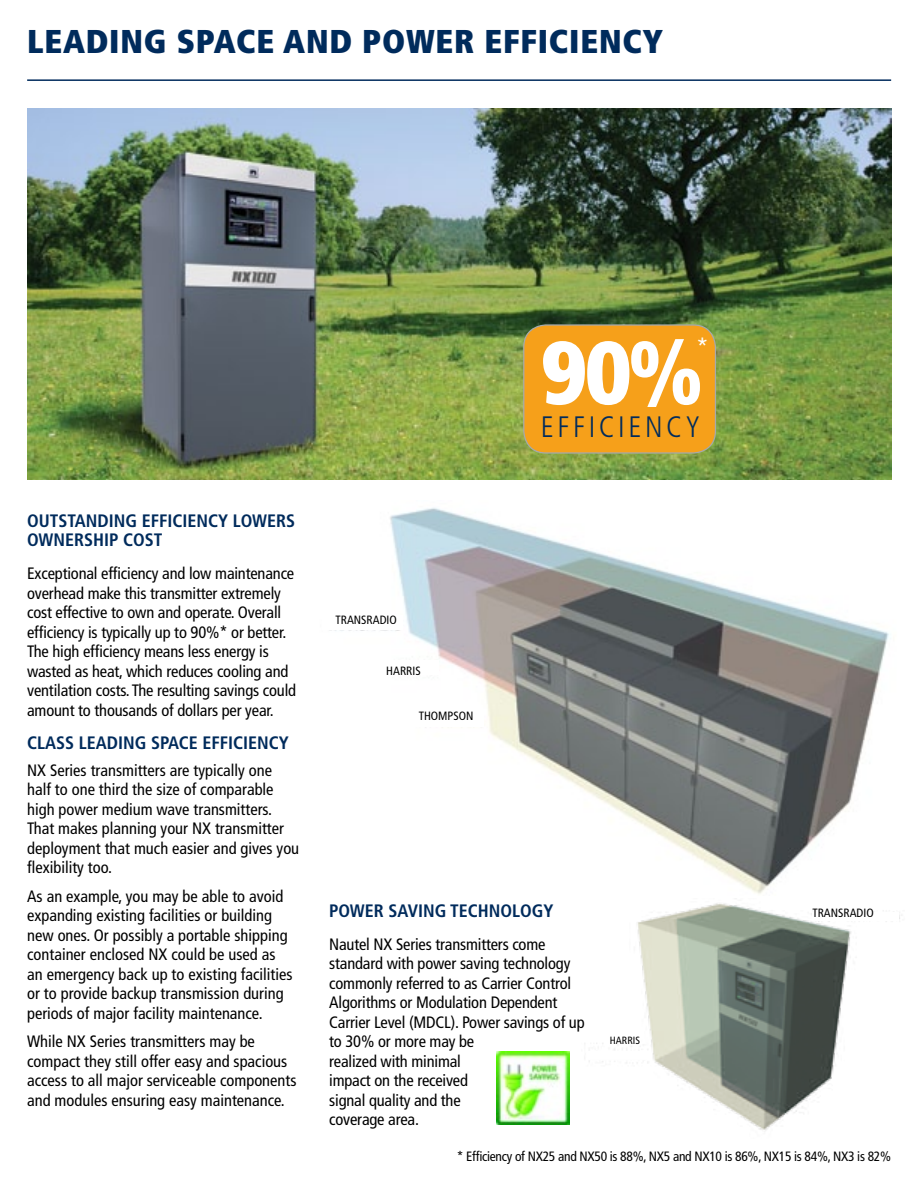
<style>
.page{position:relative;width:918px;height:1188px;background:#fff}
.page>*{position:absolute;margin:0;border:0;box-sizing:border-box;transform-origin:0 0}
.t1{font:900 condensed 88.65px "Frutiger";color:#fff}
.t2{font:900 condensed 33px "Frutiger";letter-spacing:.025em;color:#002b5c}
.t3{font:300 condensed 29.55px "Frutiger";letter-spacing:.12em;color:#002b5c}
.t4{font:28.5px "Helvetica Neue";color:#fff}
.t5{font:700 condensed 18px/19.5px "Frutiger";color:#002b5c}
.t6{font:condensed 16.5px/19.5px "Frutiger";color:#000}
.t7{font:condensed 13.5px "Frutiger";letter-spacing:-.02em;color:#000}
.t8{font:condensed 12px "Frutiger";color:#000}
.t9{font:condensed 10.5px "Frutiger";color:#000}
</style>
<div class="page">
<img style="left:329px;top:507px;width:560px;height:387px">
<img style="left:27px;top:108px;width:865px;height:372px">
<img style="left:589px;top:903px;width:313px;height:228px">
<hr style="left:27px;top:79px;width:864px;height:2px;background:#002b5c">
<div style="left:524px;top:325px;width:191px;height:128px;background:#f6a01a;border-radius:22px"></div>
<div style="left:523px;top:324px;width:193px;height:130px;border:1px solid #a7a9ac;border-radius:22px"></div>
<img style="left:496px;top:1052px;width:73px;height:73px">
<div style="left:812px;top:913px;width:87px;height:8px;background:#fff"></div>
<div style="left:586px;top:1051px;width:64px;height:10px;background:#fff"></div>
<div style="left:322px;top:615px;width:81px;height:15px;background:#fff"></div>
<div style="left:358px;top:660px;width:81px;height:15px;background:#fff"></div>
<div style="left:403px;top:710px;width:81px;height:17px;background:#fff"></div>
<h2 class="t2" style="left:27px;top:22px;width:474px">LEADING SPACE AND POWER EFFICI</h2>
<h2 class="t2" style="left:580px;top:22px;width:41px">ENCY</h2>
<p class="t5" style="left:27px;top:511px;width:270px">OUTSTANDING EFFICIENCY LOWERS<br>OWNERSHIP COST</p>
<p class="t6" style="left:27px;top:564px;width:270px">Exceptional efficiency and low maintenance overhead make this transmitter extremely cost effective to own and operate. Overall efficiency is typically up to 90%* or better.<br>The high efficiency means less energy is wasted as heat, which reduces cooling and ventilation costs. The resulting savings could amount to thousands of dollars per year.</p>
<p class="t5" style="left:27px;top:733px;width:263px">CLASS LEADING SPACE EFFICIENCY</p>
<p class="t6" style="left:27px;top:760px;width:274px">NX Series transmitters are typically one half to one third the size of comparable high power medium wave transmitters.<br>That makes planning your NX transmitter deployment that much easier and gives you flexibility too.</p>
<p class="t6" style="left:27px;top:886px;width:267px">As an example, you may be able to avoid expanding existing facilities or building new ones. Or possibly a portable shipping container enclosed NX could be used as an emergency back up to existing facilities or to provide backup transmission during periods of major facility maintenance.</p>
<p class="t6" style="left:27px;top:1032px;width:271px">While NX Series transmitters may be compact they still offer easy and spacious access to all major serviceable components and modules ensuring easy maintenance.</p>
<h3 class="t4" style="left:698px;top:327px;width:12px">*</h3>
<h1 class="t1" style="left:541px;top:319px;width:164px">90%</h1>
<h3 class="t3" style="left:541px;top:410px;width:161px">EFFICIENCY</h3>
<p class="t8" style="left:336px;top:612px;width:63px">TRANSRADIO</p>
<p class="t8" style="left:386px;top:664px;width:36px">HARRIS</p>
<p class="t8" style="left:419px;top:708px;width:56px">THOMPSON</p>
<p class="t5" style="left:329px;top:901px;width:226px">POWER SAVING TECHNOLOGY</p>
<p class="t6" style="left:329px;top:934px;width:257px">Nautel NX Series transmitters come standard with power saving technology commonly referred to as Carrier Control<br>Algorithms or Modulation Dependent<br>Carrier Level (MDCL). Power savings of up to 30% or more may be<br>realized with minimal<br>impact on the received<br>signal quality and the<br>coverage area.</p>
<p class="t9" style="left:610px;top:1034px;width:32px">HARRIS</p>
<p class="t8" style="left:812px;top:906px;width:63px">TRANSRADIO</p>
<p class="t7" style="left:457px;top:1148px;width:436px">* Efficiency of NX25 and NX50 is 88%, NX5 and NX10 is 86%, NX15 is 84%, NX3 is 82%</p>
</div>
